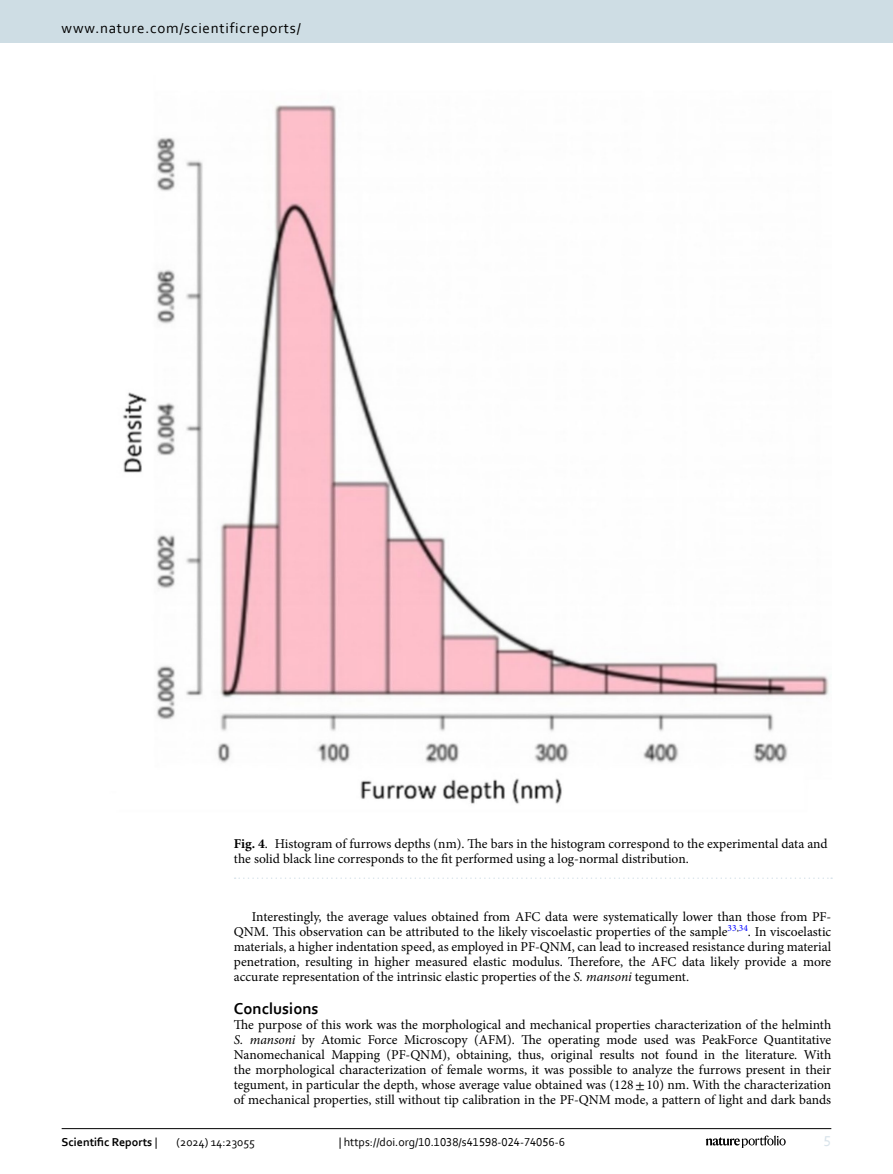
<style>
.page{position:relative;width:893px;height:1174px;background:#fff}
.page>*{position:absolute;margin:0;border:0;box-sizing:border-box;transform-origin:0 0}
.Head_1{font:700 16.5px "Corbel";color:#000}
.t1{font:15px "Corbel";letter-spacing:.05em;color:#000}
.t2{font:15px "Corbel";color:#d9e4eb}
.Body_Text{font:13.5px/15px "Minion Pro";letter-spacing:-.005em;color:#000;text-align:justify}
.Body_Text_Indent{font:13.5px/15px "Minion Pro";color:#000;text-align:justify}
.Figure_Caption{font:13.5px/15px "Minion Pro";color:#000}
.t3{font:12px "Corbel";color:#000}
.t4{font:700 12px "Corbel";color:#000}
.s1{font-weight:700}
.s2{font-style:italic}
.s3{font-family:"STIX"}
.s4{font-weight:400}
</style>
<div class="page">
<img style="left:123px;top:105px;width:706px;height:699px">
<svg style="left:235px;top:877px;width:597px;height:2px"></svg>
<hr style="left:62px;top:1128px;width:769px;height:1px;background:#000">
<svg style="left:706px;top:1135px;width:80px;height:12px"></svg>
<div style="left:0;top:0;width:893px;height:43px;background:#cedde4"></div>
<p class="t1" style="left:62px;top:18px;width:241px">www.nature.com/scientificreports/</p>
<p class="Figure_Caption" style="left:234px;top:836px;width:595px"><span class="s1">Fig. 4</span>. Histogram of furrows depths (nm). The bars in the histogram correspond to the experimental data and the solid black line corresponds to the fit performed using a log-normal distribution.</p>
<p class="Body_Text_Indent" style="left:234px;top:909px;width:599px;text-indent:18px">Interestingly, the average values obtained from AFC data were systematically lower than those from PF-QNM. This observation can be attributed to the likely viscoelastic properties of the sample<sup>33</sup><sup>,</sup><sup>34</sup>. In viscoelastic materials, a higher indentation speed, as employed in PF-QNM, can lead to increased resistance during material penetration, resulting in higher measured elastic modulus. Therefore, the AFC data likely provide a more accurate representation of the intrinsic elastic properties of the <span class="s2">S. mansoni</span> tegument.</p>
<p class="Head_1" style="left:234px;top:998px;width:86px">Conclusions</p>
<p class="Body_Text" style="left:234px;top:1017px;width:599px">The purpose of this work was the morphological and mechanical properties characterization of the helminth <span class="s2">S. mansoni</span> by Atomic Force Microscopy (AFM). The operating mode used was PeakForce Quantitative Nanomechanical Mapping (PF-QNM), obtaining, thus, original results not found in the literature. With the morphological characterization of female worms, it was possible to analyze the furrows present in their tegument, in particular the depth, whose average value obtained was (128<span class="s3">±</span>10) nm. With the characterization of mechanical properties, still without tip calibration in the PF-QNM mode, a pattern of light and dark bands</p>
<p class="t4" style="left:62px;top:1134px;width:97px">Scientific Reports <span class="s4">|</span></p>
<p class="t3" style="left:177px;top:1134px;width:80px">(2024) 14:23055</p>
<p class="t3" style="left:339px;top:1134px;width:228px">| https://doi.org/10.1038/s41598-024-74056-6</p>
<p class="t2" style="left:824px;top:1132px;width:9px">5</p>
</div>
